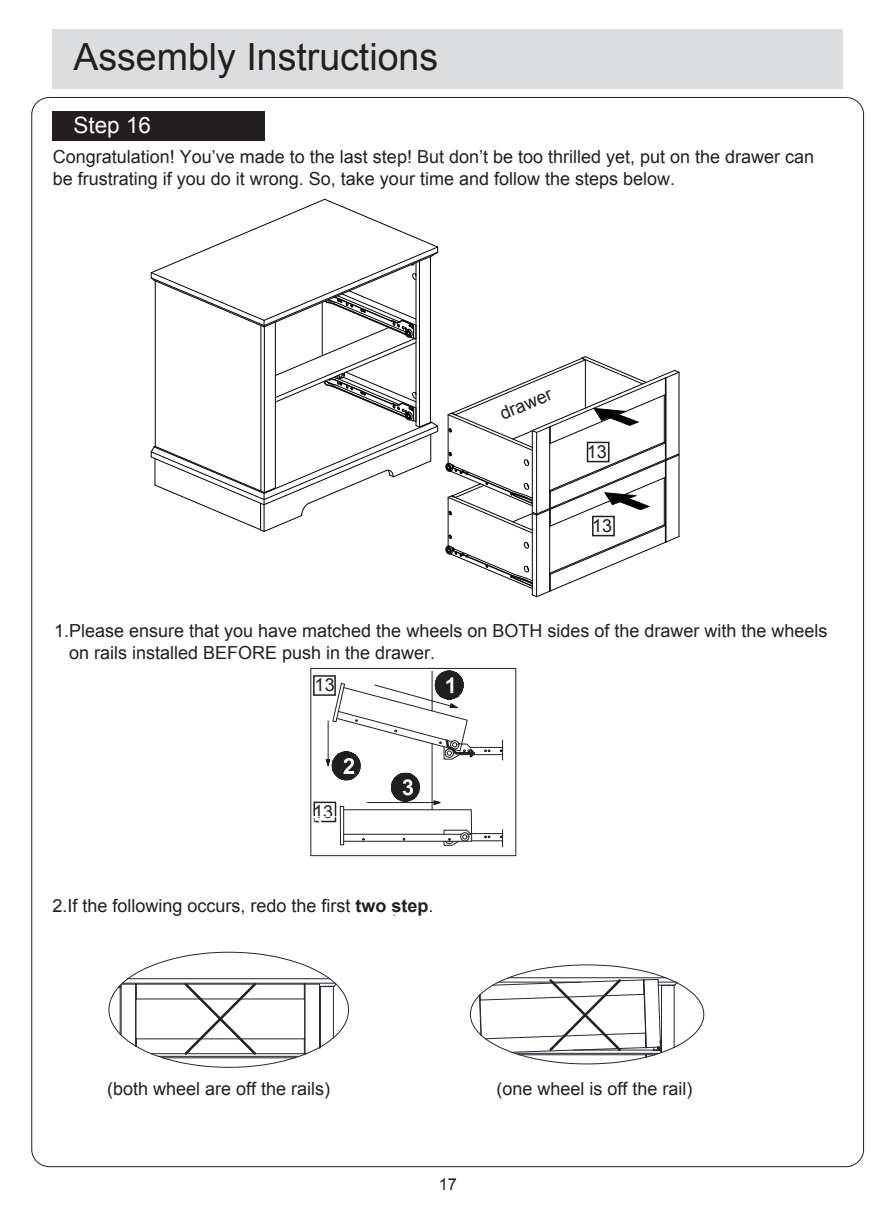
<style>
.page{position:relative;width:893px;height:1212px;background:#fff}
.page>*{position:absolute;margin:0;border:0;box-sizing:border-box;transform-origin:0 0}
.t1{font:37.5px "Arial";color:#231f20}
.t2{font:22.5px "Arial";color:#fff}
.t3{font:18px/21.6px "Arial";color:#231f20}
.t4{font:16.35px "Arial";color:#231f20}
.s1{font-weight:700}
</style>
<div class="page">
<div style="left:52px;top:29px;width:791px;height:59px;background:#dcdddf"></div>
<div style="left:52px;top:111px;width:213px;height:29px;background:#231f20"></div>
<svg style="left:470px;top:964px;width:235px;height:101px"></svg>
<svg style="left:108px;top:951px;width:241px;height:117px"></svg>
<div style="left:313px;top:675px;width:23px;height:21px;background:#fff;border:2px solid #231f20"></div>
<div style="left:313px;top:802px;width:23px;height:20px;background:#fff;border:2px solid #231f20"></div>
<hr style="left:432px;top:743px;width:1px;height:67px;background:#231f20">
<div style="left:340px;top:806px;width:4px;height:39px;border:1px solid #231f20"></div>
<div style="left:343px;top:809px;width:129px;height:32px;border:1px solid #231f20"></div>
<hr style="left:344px;top:834px;width:118px;height:1px;background:#231f20">
<svg style="left:444px;top:829px;width:59px;height:18px"></svg>
<div style="left:311px;top:668px;width:205px;height:188px;border:1px solid #231f20"></div>
<svg style="left:326px;top:670px;width:177px;height:135px"></svg>
<svg style="left:313px;top:816px;width:24px;height:7px"></svg>
<svg style="left:150px;top:198px;width:289px;height:334px"></svg>
<svg style="left:445px;top:356px;width:235px;height:242px"></svg>
<h1 class="t1" style="left:73px;top:33px;width:366px">Assembly Instructions</h1>
<p class="t2" style="left:73px;top:110px;width:79px">Step 16</p>
<p class="t3" style="left:53px;top:146px;width:763px">Congratulation! You’ve made to the last step! But don’t be too thrilled yet, put on the drawer can be frustrating if you do it wrong. So, take your time and follow the steps below.</p>
<p class="t3" style="left:496px;top:404px;width:57px;rotate:-23deg">drawer</p>
<p class="t3" style="left:587px;top:441px;width:22px">13</p>
<p class="t3" style="left:592px;top:515px;width:22px">13</p>
<p class="t3" style="left:69px;top:620px;width:760px;text-indent:-15px">1.Please ensure that you have matched the wheels on BOTH sides of the drawer with the wheels on rails installed BEFORE push in the drawer.</p>
<p class="t3" style="left:315px;top:674px;width:22px">13</p>
<p class="t3" style="left:313px;top:801px;width:22px">13</p>
<p class="t3" style="left:52px;top:895px;width:383px">2.If the following occurs, redo the first <span class="s1">two step</span>.</p>
<p class="t3" style="left:107px;top:1078px;width:225px">(both wheel are off the rails)</p>
<p class="t3" style="left:496px;top:1078px;width:198px">(one wheel is off the rail)</p>
<p class="t4" style="left:439px;top:1173px;width:20px">17</p>
</div>
